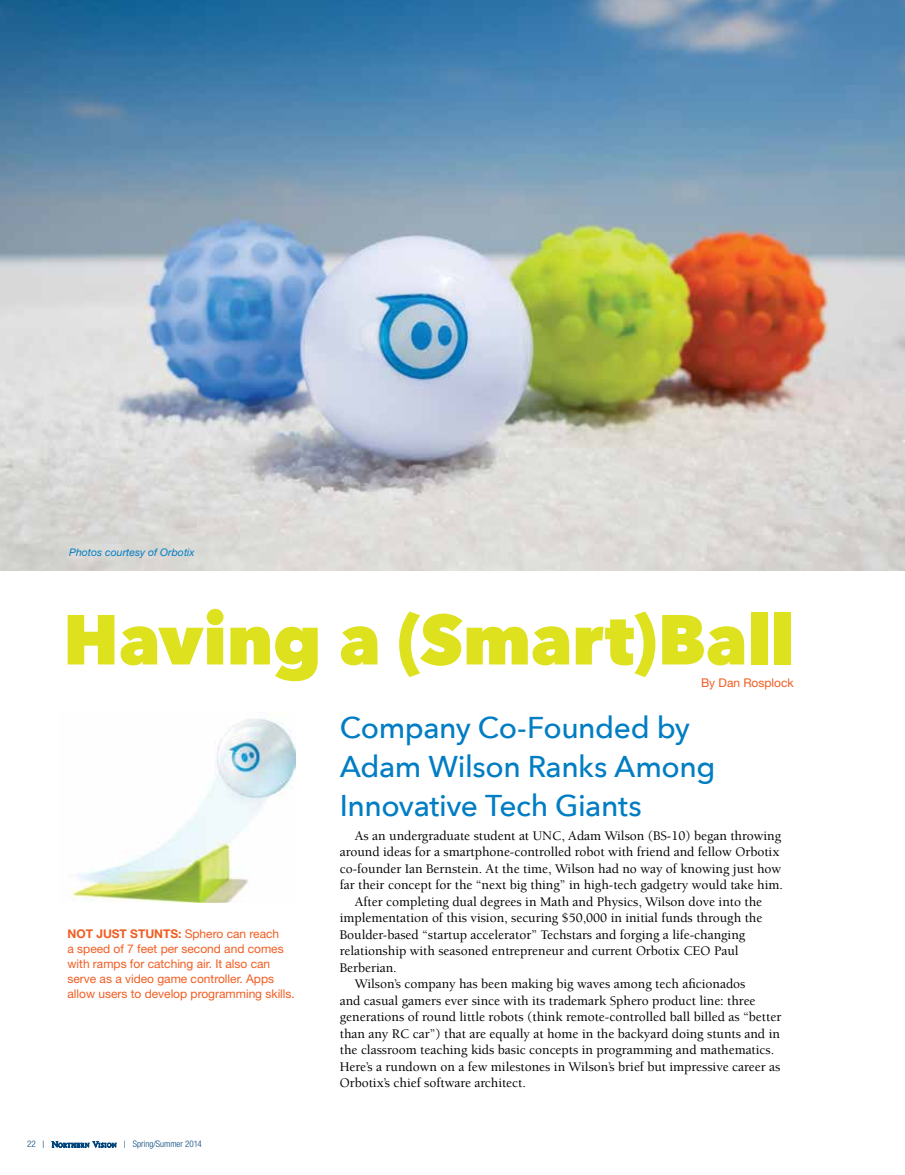
<style>
.page{position:relative;width:905px;height:1175px;background:#fff}
.page>*{position:absolute;margin:0;border:0;box-sizing:border-box;transform-origin:0 0}
.t1{font:800 69.9px "Avenir Next";letter-spacing:-.005em;color:#dee21e}
.t2{font:500 30px/39px "Avenir Next";letter-spacing:-.015em;color:#007dc3}
.t3{font:500 13.5px "Berkeley";color:#000}
.t4{font:12px/15px "Helvetica Neue LT Std";color:#f15d22}
.t5{font:700 12px "Helvetica Neue LT Std";color:#f15d22}
.t6{font:italic 10.5px "Helvetica Neue LT Std";color:#007dc3}
.t7{font:300 condensed 9px "Helvetica Neue LT Std";color:#00447c}
.s1{font-weight:700}
.s2{font-family:"Berkeley";font-weight:500;font-stretch:normal}
.s3{font-family:"Berkeley";font-weight:500;font-stretch:normal;font-size:6.3px}
</style>
<div class="page">
<svg style="left:52px;top:1141px;width:64px;height:7px"></svg>
<img style="left:0;top:0;width:904px;height:570px">
<img style="left:71px;top:718px;width:224px;height:184px">
<p class="t6" style="left:69px;top:546px;width:127px">Photos courtesy of Orbotix</p>
<h1 class="t1" style="left:63px;top:596px;width:733px">Having a (Smart)Ball</h1>
<p class="t4" style="left:701px;top:675px;width:94px">By Dan Rosplock</p>
<p class="t4" style="left:68px;top:926px;width:229px;text-indent:52px"><span class="s1">T STUNTS:</span> Sphero can reach<br>a speed of 7 feet per second and comes with ramps for catching air. It also can serve as a video game controller. Apps allow users to develop programming skills.</p>
<p class="t5" style="left:68px;top:926px;width:38px">NO T JUS</p>
<p class="t7" style="left:27px;top:1138px;width:176px">22 <span class="s2">|</span> <span class="s2">N</span><span class="s3">ORTHERN</span> <span class="s2">V</span><span class="s3">ISION</span> <span class="s2">|</span> Spring/Summer 2014</p>
<h2 class="t2" style="left:340px;top:707px;width:377px">Company Co-Founded by<br>Adam Wilson Ranks Among<br>Innovative Tech Giants</h2>
<p class="t3" style="left:355px;top:828px;width:428px">As an undergraduate student at UNC, Adam Wilson (BS-10) began throwing</p>
<p class="t3" style="left:340px;top:844px;width:441px">around ideas for a smartphone-controlled robot with friend and fellow Orbotix</p>
<p class="t3" style="left:340px;top:861px;width:443px">co-founder Ian Bernstein. At the time, Wilson had no way of knowing just how</p>
<p class="t3" style="left:340px;top:877px;width:444px">far their concept for the “next big thing” in high-tech gadgetry would take him.</p>
<p class="t3" style="left:355px;top:894px;width:409px">After completing dual degrees in Math and Physics, Wilson dove into the</p>
<p class="t3" style="left:340px;top:910px;width:424px">implementation of this vision, securing $50,000 in initial funds through the</p>
<p class="t3" style="left:340px;top:927px;width:407px">Boulder-based “startup accelerator” Techstars and forging a life-changing</p>
<p class="t3" style="left:340px;top:943px;width:400px">relationship with seasoned entrepreneur and current Orbotix CEO Paul</p>
<p class="t3" style="left:340px;top:960px;width:58px">Berberian.</p>
<p class="t3" style="left:355px;top:976px;width:392px">Wilson’s company has been making big waves among tech aficionados</p>
<p class="t3" style="left:340px;top:993px;width:417px">and casual gamers ever since with its trademark Sphero product line: three</p>
<p class="t3" style="left:340px;top:1009px;width:443px">generations of round little robots (think remote-controlled ball billed as “better</p>
<p class="t3" style="left:340px;top:1026px;width:441px">than any RC car”) that are equally at home in the backyard doing stunts and in</p>
<p class="t3" style="left:340px;top:1042px;width:436px">the classroom teaching kids basic concepts in programming and mathematics.</p>
<p class="t3" style="left:340px;top:1059px;width:442px">Here’s a rundown on a few milestones in Wilson’s brief but impressive career as</p>
<p class="t3" style="left:340px;top:1075px;width:188px">Orbotix’s chief software architect.</p>
</div>
